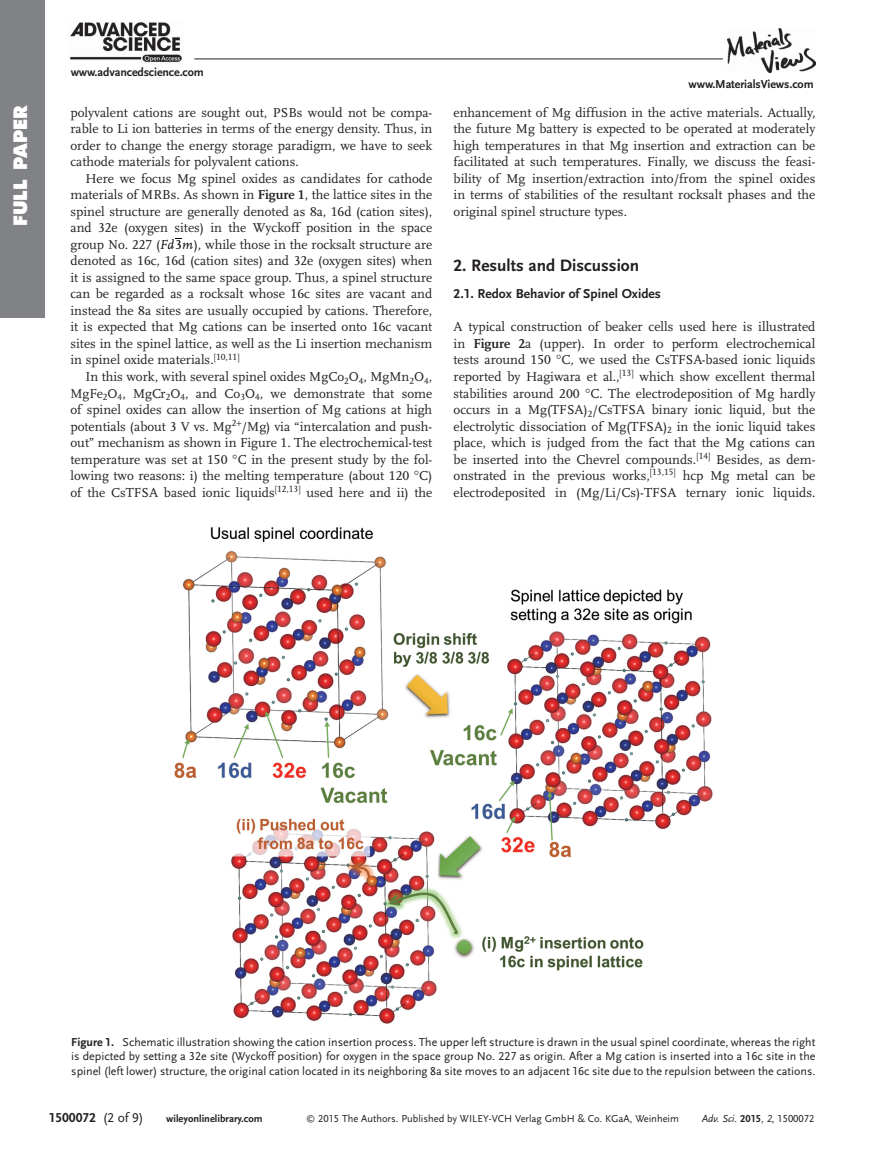
<style>
.page{position:relative;width:891px;height:1175px;background:#fff}
.page>*{position:absolute;margin:0;border:0;box-sizing:border-box;transform-origin:0 0}
.t1{font:800 18px "Futura";letter-spacing:.005em;color:#fff}
.t2{font:700 17.25px "Scala Sans LF";color:#231f20}
.t3{font:13.5px/16.5px "Scala LF";color:#231f20;text-align:justify}
.t4{font:700 13.5px "Scala Sans LF";color:#231f20}
.t5{font:12px/14.2px "Scala Sans LF";color:#231f20;text-align:justify}
.t6{font:700 12px "Scala Sans LF";letter-spacing:-.01em;color:#231f20}
.t7{font:10.5px "Scala Sans LF";color:#231f20}
.t8{font:700 10.5px "Scala Sans LF";color:#231f20}
.t9{font:italic 10.5px "Scala Sans LF";color:#231f20}
.s1{font-weight:700}
.s2{font-style:italic;color:#000}
.s3{color:#000}
.s4{font-weight:400}
.s5{font-size:9px}
.s6{font-weight:700;font-style:normal}
.s7{font-style:normal}
</style>
<div class="page">
<div style="left:0;top:0;width:44px;height:317px;background:#808285"></div>
<img style="left:727px;top:28px;width:88px;height:45px">
<hr style="left:194px;top:59px;width:529px;height:1px;background:#231f20">
<img style="left:70px;top:22px;width:112px;height:40px">
<img style="left:174px;top:527px;width:539px;height:497px">
<h1 class="t1" style="left:13px;top:226px;width:123px;rotate:-90deg">FULL PAPER</h1>
<p class="t6" style="left:71px;top:66px;width:135px">www.advancedscience.com</p>
<p class="t3" style="left:71px;top:105px;width:363px">polyvalent cations are sought out, PSBs would not be compa&shy;rable to Li ion batteries in terms of the energy density. Thus, in order to change the energy storage paradigm, we have to seek cathode materials for polyvalent cations.</p>
<p class="t3" style="left:70px;top:171px;width:363px;text-indent:15px">Here we focus Mg spinel oxides as candidates for cathode materials of MRBs. As shown in <span class="s1">Figure 1</span> , the lattice sites in the spinel structure are generally denoted as 8a, 16d (cation sites), and 32e (oxygen sites) in the Wyckoff position in the space group No. 227 (<span class="s2">Fd m</span><span class="s3">3</span> ), while those in the rocksalt structure are denoted as 16c, 16d (cation sites) and 32e (oxygen sites) when it is assigned to the same space group. Thus, a spinel structure can be regarded as a rocksalt whose 16c sites are vacant and instead the 8a sites are usually occupied by cations. Therefore, it is expected that Mg cations can be inserted onto 16c vacant sites in the spinel lattice, as well as the Li insertion mechanism in spinel oxide materials. <sup>[</sup> <sup>10,11</sup> <sup>]</sup></p>
<p class="t3" style="left:70px;top:369px;width:363px;text-indent:15px">In this work, with several spinel oxides MgCo <sub>2</sub> O <sub>4</sub> , MgMn <sub>2</sub> O <sub>4</sub> , MgFe <sub>2</sub> O <sub>4</sub> , MgCr <sub>2</sub> O <sub>4</sub> , and Co <sub>3</sub> O <sub>4</sub> , we demonstrate that some of spinel oxides can allow the insertion of Mg cations at high potentials (about 3 V vs. Mg <sup>2</sup> /Mg) via “intercalation and push&shy;out” mechanism as shown in Figure 1 . The electrochemical-test temperature was set at 150 C in the present study by the fol&shy;lowing two reasons: i) the melting temperature (about 120 C) of the CsTFSA based ionic liquids <sup>[</sup> <sup>12,13</sup> <sup>]</sup> used here and ii) the</p>
<p class="t6" style="left:689px;top:79px;width:127px">www.MaterialsViews.com</p>
<p class="t3" style="left:454px;top:105px;width:363px">enhancement of Mg diffusion in the active materials. Actually, the future Mg battery is expected to be operated at moderately high temperatures in that Mg insertion and extraction can be facilitated at such temperatures. Finally, we discuss the feasi&shy;bility of Mg insertion/extraction into/from the spinel oxides in terms of stabilities of the resultant rocksalt phases and the original spinel structure types.</p>
<p class="t2" style="left:454px;top:258px;width:187px">2. Results and Discussion</p>
<p class="t4" style="left:454px;top:288px;width:209px">2.1. Redox Behavior of Spinel Oxides</p>
<p class="t3" style="left:454px;top:319px;width:363px">A typical construction of beaker cells used here is illustrated in <span class="s1">Figure 2</span> a (upper). In order to perform electrochemical tests around 150 C, we used the CsTFSA-based ionic liquids reported by Hagiwara et al., <sup>[</sup> <sup>13</sup> <sup>]</sup> which show excellent thermal stabilities around 200 C. The electrodeposition of Mg hardly occurs in a Mg(TFSA) <sub>2</sub> /CsTFSA binary ionic liquid, but the electrolytic dissociation of Mg(TFSA) <sub>2</sub> in the ionic liquid takes place, which is judged from the fact that the Mg cations can be inserted into the Chevrel compounds. <sup>[</sup> <sup>14</sup> <sup>]</sup> Besides, as dem&shy;onstrated in the previous works, <sup>[</sup> <sup>13,15</sup> <sup>]</sup> hcp Mg metal can be electrodeposited in (Mg/Li/Cs)-TFSA ternary ionic liquids.</p>
<p class="t5" style="left:71px;top:1035px;width:746px"><span class="s1">Figure 1.</span> Schematic illustration showing the cation insertion process. The upper left structure is drawn in the usual spinel coordinate, whereas the right is depicted by setting a 32e site (Wyckoff position) for oxygen in the space group No. 227 as origin. After a Mg cation is inserted into a 16c site in the spinel (left lower) structure, the original cation located in its neighboring 8a site moves to an adjacent 16c site due to the repulsion between the cations.</p>
<p class="t4" style="left:49px;top:1111px;width:97px">1500072 <span class="s4">(2 of 9)</span></p>
<p class="t8" style="left:166px;top:1114px;width:98px">wileyonlinelibrary.com</p>
<p class="t7" style="left:306px;top:1114px;width:374px"><span class="s5">©</span> 2015 The Authors. Published by WILEY-VCH Verlag GmbH &amp; Co. KGaA, Weinheim</p>
<p class="t9" style="left:702px;top:1114px;width:114px">Adv. Sci. <span class="s6">2015</span><span class="s7">,</span> 2<span class="s7">, 1500072</span></p>
</div>
